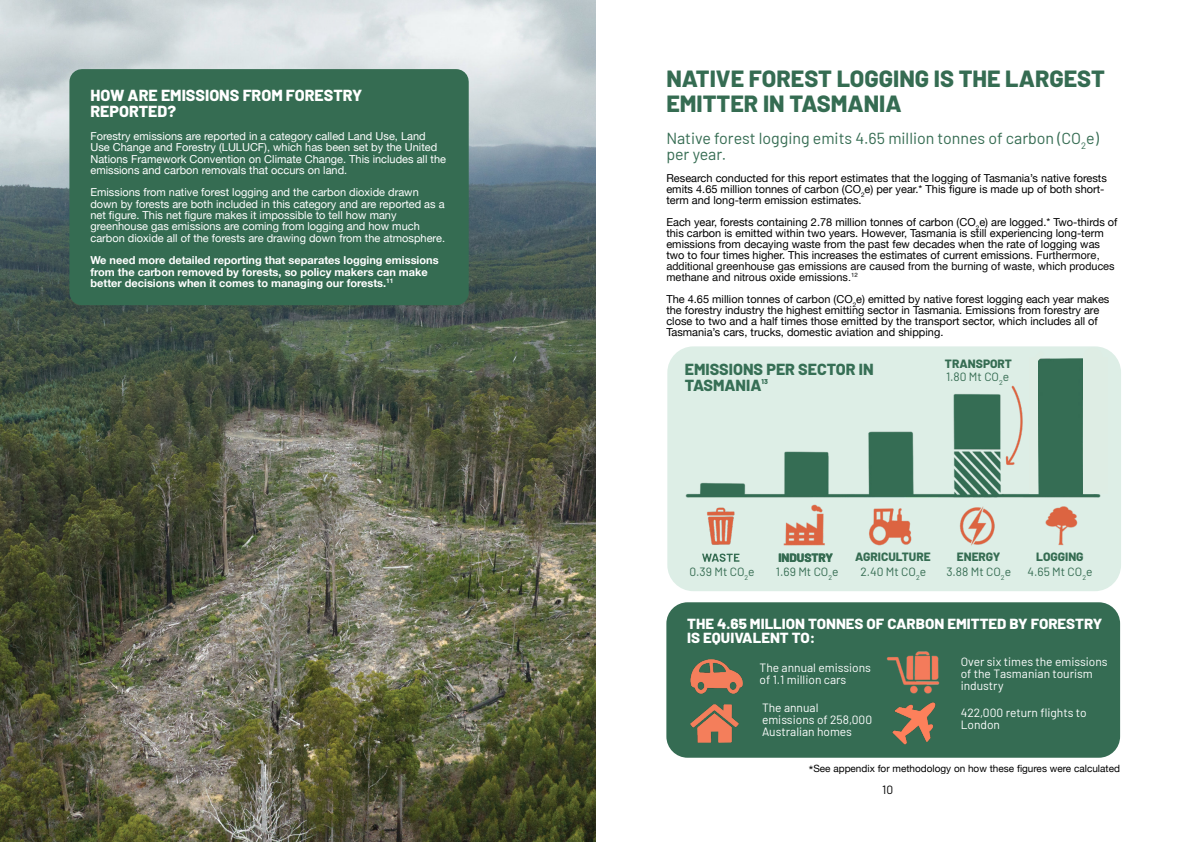
<style>
.page{position:relative;width:1191px;height:842px;background:#fff}
.page>*{position:absolute;margin:0;border:0;box-sizing:border-box;transform-origin:0 0}
.t1{font:800 23.4px/25px "Barlow";color:#356c52}
.t2{font:16px/16px "Barlow";color:#356c52}
.t3{font:800 16px/16px "Barlow";color:#fff}
.t4{font:800 16px/16px "Barlow";color:#366f55}
.t5{font:800 14.6px/14.6px "Barlow";color:#fff}
.t6{font:12px/12px "Barlow";color:#fff}
.t7{font:12px "Barlow";color:#356c52}
.t8{font:800 12px "Barlow";color:#356c52}
.t9{font:12px "Barlow";color:#000}
.t10{font:11px/11px "Helvetica Neue";color:#000}
.t11{font:11px/11.3px "Helvetica Neue";color:#fff}
.t12{font:700 11px/11.3px "Helvetica Neue";color:#fff}
.t13{font:11px/11px "Helvetica";color:#0c0c0b}
.t14{font:10px "Helvetica Neue";color:#000}
.t15{font:800 7px "Barlow";color:#366f55}
.t16{font:7px "Barlow";color:#356c52}
.s1{font-family:"Helvetica";color:#0c0c0b}
.s2{font-size:13px}
</style>
<div class="page">
<img style="left:0;top:0;width:595px;height:842px">
<div style="left:667px;top:346px;width:454px;height:245px;background:#ddeee6;border-radius:26px"></div>
<div style="left:666px;top:602px;width:454px;height:156px;background:#356c53;border-radius:21px"></div>
<img style="left:690px;top:705px;width:48px;height:37px">
<img style="left:691px;top:660px;width:51px;height:34px">
<div style="left:69px;top:69px;width:400px;height:236px;background:#356c52"></div>
<img style="left:685px;top:385px;width:416px;height:160px">
<div style="left:1037px;top:359px;width:46px;height:40px;background:#356d54"></div>
<img style="left:893px;top:702px;width:43px;height:42px">
<img style="left:887px;top:651px;width:53px;height:43px">
<div style="left:1083px;top:357px;width:24px;height:136px;background:#deede4"></div>
<div style="left:1029px;top:357px;width:8px;height:136px;background:#deede4"></div>
<svg style="left:1037px;top:358px;width:7px;height:6px"></svg>
<h2 class="t3" style="left:90px;top:87px;width:273px">HOW ARE EMISSIONS FROM FORESTRY<br>REPORTED?</h2>
<p class="t11" style="left:90px;top:130px;width:357px">Forestry emissions are reported in a category called Land Use, Land Use Change and Forestry (LULUCF), which has been set by the United Nations Framework Convention on Climate Change. This includes all the emissions and carbon removals that occurs on land.</p>
<p class="t11" style="left:90px;top:187px;width:356px">Emissions from native forest logging and the carbon dioxide drawn down by forests are both included in this category and are reported as a net figure. This net figure makes it impossible to tell how many greenhouse gas emissions are coming from logging and how much carbon dioxide all of the forests are drawing down from the atmosphere.</p>
<p class="t12" style="left:90px;top:254px;width:350px">We need more detailed reporting that separates logging emissions from the carbon removed by forests, so policy makers can make better decisions when it comes to managing our forests.<sup>11</sup></p>
<h1 class="t1" style="left:666px;top:65px;width:440px">NATIVE FOREST LOGGING IS THE LARGEST<br>EMITTER IN TASMANIA</h1>
<h2 class="t2" style="left:666px;top:130px;width:434px">Native forest logging emits 4.65 million tonnes of carbon (CO<sub>2</sub>e) per year.</h2>
<p class="t10" style="left:666px;top:172px;width:442px">Research conducted for this report estimates that the logging of Tasmania’s native forests emits 4.65 million tonnes of carbon (CO<sub>2</sub>e) per year.* This figure is made up of both short&shy;term and long-term emission estimates.</p>
<p class="t10" style="left:666px;top:216px;width:452px">Each year, forests containing 2.78 million tonnes of carbon (CO<sub>2</sub>e) are logged.* Two-thirds of this carbon is emitted within two years. However, Tasmania is still experiencing long-term emissions from decaying waste from the past few decades when the rate of logging was two to four times higher. This increases the estimates of current emissions. <span class="s1">Furthermore,</span></p>
<p class="t13" style="left:666px;top:261px;width:450px">additional greenhouse gas emissions are caused from the burning of waste, which produces methane and nitrous oxide emissions.<sup>12</sup></p>
<p class="t10" style="left:666px;top:293px;width:444px">The 4.65 million tonnes of carbon (CO<sub>2</sub>e) emitted by native forest logging each year makes the forestry industry the highest emitting sector in Tasmania. Emissions from forestry are close to two and a half times those emitted by the transport sector, which includes all of Tasmania’s cars, trucks, domestic aviation and shipping.</p>
<h2 class="t4" style="left:685px;top:360px;width:190px">EMISSIONS PER SECTOR IN<br>TASMANIA</h2>
<p class="t15" style="left:761px;top:377px;width:8px">13</p>
<p class="t8" style="left:945px;top:356px;width:69px">TRANSPORT</p>
<p class="t7" style="left:946px;top:369px;width:65px">1.80 Mt CO<sub>2</sub>e</p>
<p class="t8" style="left:701px;top:550px;width:40px">WASTE</p>
<p class="t8" style="left:778px;top:550px;width:56px">INDUSTRY</p>
<p class="t8" style="left:855px;top:549px;width:77px">AGRICULTURE</p>
<p class="t8" style="left:956px;top:549px;width:45px">ENERGY</p>
<p class="t8" style="left:1036px;top:549px;width:49px">LOGGING</p>
<p class="t7" style="left:860px;top:564px;width:57px">2.40 Mt CO</p>
<p class="t16" style="left:916px;top:573px;width:12px">2<sup>e</sup></p>
<p class="t7" style="left:946px;top:564px;width:66px">3.88 Mt CO<sub>2</sub>e</p>
<p class="t7" style="left:689px;top:564px;width:67px">0.39 Mt CO<sub>2</sub>e</p>
<p class="t7" style="left:776px;top:564px;width:64px">1.69 Mt CO<sub>2</sub>e</p>
<p class="t7" style="left:1027px;top:564px;width:66px">4.65 Mt CO<sub>2</sub>e</p>
<h3 class="t5" style="left:687px;top:615px;width:416px">THE 4.65 MILLION TONNES OF CARBON EMITTED BY FORESTRY<br>IS EQUIVALENT TO:</h3>
<p class="t6" style="left:960px;top:655px;width:148px">Over six times the emissions of the Tasmanian tourism industry</p>
<p class="t6" style="left:759px;top:661px;width:113px">The annual emissions of 1.1 million cars</p>
<p class="t6" style="left:762px;top:701px;width:112px">The annual emissions of 258,000<br>Australian homes</p>
<p class="t6" style="left:960px;top:706px;width:127px">422,000 return flights to<br>London</p>
<p class="t14" style="left:808px;top:763px;width:313px"><span class="s2">*</span>See appendix for methodology on how these figures were calculated</p>
<p class="t9" style="left:882px;top:782px;width:12px">10</p>
</div>
